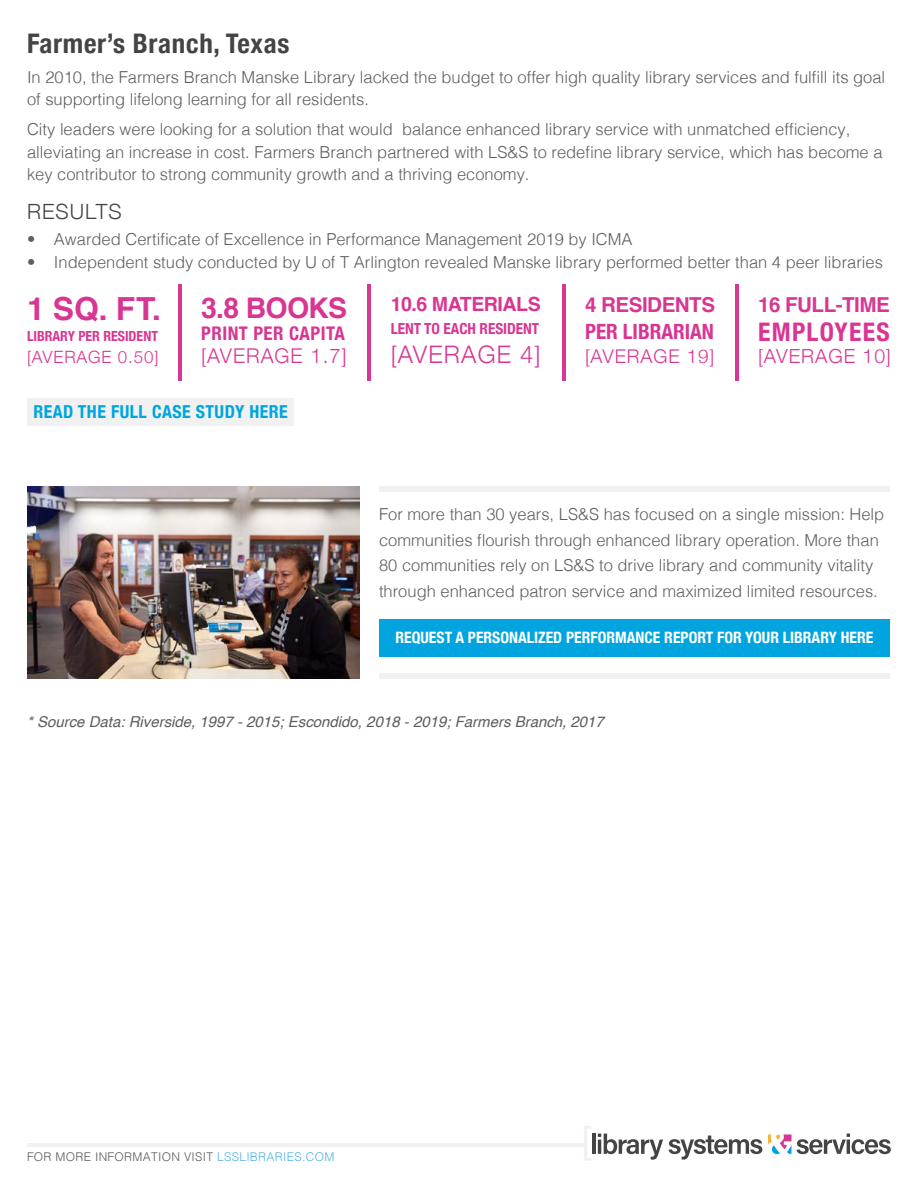
<style>
.page{position:relative;width:918px;height:1188px;background:#fff}
.page>*{position:absolute;margin:0;border:0;box-sizing:border-box;transform-origin:0 0}
.t1{font:700 31.8px "Helvetica";color:#d83692}
.t2{font:700 28.5px "Helvetica";letter-spacing:-.025em;color:#d83692}
.t3{font:700 condensed 27px "Helvetica Neue";letter-spacing:.025em;color:#444}
.t4{font:700 condensed 25.65px "Helvetica Neue";letter-spacing:.05em;color:#d83692}
.t5{font:300 24.15px "Helvetica Neue";letter-spacing:.05em;color:#d83692}
.t6{font:700 condensed 21px "Helvetica Neue";color:#d83692}
.t7{font:300 21px "Helvetica Neue";letter-spacing:.05em;color:#444}
.t8{font:700 20.55px "Helvetica";letter-spacing:-.025em;color:#d83692}
.t9{font:300 20.4px "Helvetica Neue";letter-spacing:.05em;color:#d83692}
.t10{font:700 19.65px "Helvetica";letter-spacing:-.025em;color:#d83692}
.t11{font:300 19.5px "Helvetica Neue";letter-spacing:.05em;color:#d83692}
.t12{font:300 18.9px "Helvetica Neue";letter-spacing:.05em;color:#d83692}
.t13{font:700 condensed 18.75px "Helvetica Neue";letter-spacing:.025em;color:#d83692}
.t14{font:700 condensed 17.85px "Helvetica Neue";letter-spacing:.025em;color:#00a5e0}
.t15{font:300 16.95px "Helvetica Neue";letter-spacing:.05em;color:#d83692}
.t16{font:300 16.5px/22.5px "Helvetica";color:#5f5c5c}
.t17{font:700 condensed 15.75px "Helvetica Neue";color:#fff}
.t18{font:700 condensed 15.15px "Helvetica Neue";color:#d83692}
.t19{font:italic 15px "Helvetica";color:#5f5c5c}
.t20{font:700 condensed 13.95px "Helvetica Neue";color:#d83692}
.t21{font:300 12px "Helvetica";letter-spacing:.025em;color:#5f5c5c}
.s1{color:#53b3e5}
</style>
<div class="page">
<hr style="left:592px;top:1134px;width:3px;height:20px;background:#444445">
<svg style="left:598px;top:1134px;width:65px;height:26px"></svg>
<svg style="left:669px;top:1136px;width:93px;height:24px"></svg>
<svg style="left:768px;top:1134px;width:123px;height:20px"></svg>
<hr style="left:27px;top:1143px;width:559px;height:4px;background:#f1f1f1">
<div style="left:27px;top:398px;width:267px;height:27px;background:#f1f1f1"></div>
<div style="left:379px;top:619px;width:511px;height:38px;background:#00a5e0"></div>
<hr style="left:178px;top:284px;width:4px;height:97px;background:#d83692">
<hr style="left:367px;top:284px;width:4px;height:97px;background:#d83692">
<hr style="left:562px;top:284px;width:4px;height:97px;background:#d83692">
<hr style="left:735px;top:284px;width:4px;height:97px;background:#d83692">
<img style="left:27px;top:486px;width:332px;height:193px">
<div style="left:379px;top:673px;width:511px;height:6px;background:#f1f1f1"></div>
<div style="left:379px;top:486px;width:511px;height:6px;background:#f1f1f1"></div>
<h3 class="t3" style="left:27px;top:21px;width:264px">Farmer’s Branch, Texas</h3>
<p class="t16" style="left:27px;top:65px;width:860px">In 2010, the Farmers Branch Manske Library lacked the budget to offer high quality library services and fulfill its goal of supporting lifelong learning for all residents.</p>
<p class="t16" style="left:27px;top:117px;width:857px">City leaders were looking for a solution that would balance enhanced library service with unmatched efficiency, alleviating an increase in cost. Farmers Branch partnered with LS&amp;S to redefine library service, which has become a key contributor to strong community growth and a thriving economy.</p>
<p class="t7" style="left:27px;top:194px;width:96px">RESULTS</p>
<p class="t16" style="left:27px;top:227px;width:607px">• Awarded Certificate of Excellence in Performance Management 2019 by ICMA</p>
<p class="t16" style="left:27px;top:249px;width:857px">• Independent study conducted by U of T Arlington revealed Manske library performed better than 4 peer libraries</p>
<h1 class="t1" style="left:27px;top:283px;width:135px">1 SQ. FT.</h1>
<h2 class="t2" style="left:201px;top:285px;width:148px">3.8 BOOKS</h2>
<p class="t10" style="left:391px;top:288px;width:152px">10.6 MATERIALS</p>
<p class="t8" style="left:585px;top:288px;width:131px">4 RESIDENTS</p>
<p class="t8" style="left:758px;top:288px;width:133px">16 FULL-TIME</p>
<p class="t20" style="left:27px;top:324px;width:133px">LIBRARY PER RESIDENT</p>
<p class="t13" style="left:201px;top:318px;width:145px">PRINT PER CAPITA</p>
<p class="t18" style="left:391px;top:316px;width:150px">LENT TO EACH RESIDENT</p>
<p class="t6" style="left:585px;top:314px;width:130px">PER LIBRARIAN</p>
<h3 class="t4" style="left:758px;top:310px;width:133px">EMPLOYEES</h3>
<p class="t15" style="left:27px;top:343px;width:133px">[AVERAGE 0.50]</p>
<p class="t9" style="left:201px;top:339px;width:147px">[AVERAGE 1.7]</p>
<h3 class="t5" style="left:391px;top:335px;width:151px">[AVERAGE 4]</h3>
<p class="t12" style="left:585px;top:341px;width:131px">[AVERAGE 19]</p>
<p class="t11" style="left:758px;top:340px;width:134px">[AVERAGE 10]</p>
<p class="t14" style="left:33px;top:397px;width:256px">READ THE FULL CASE STUDY HERE</p>
<p class="t16" style="left:379px;top:500px;width:507px;line-height:25.5px">For more than 30 years, LS&amp;S has focused on a single mission: Help communities flourish through enhanced library operation. More than 80 communities rely on LS&amp;S to drive library and community vitality through enhanced patron service and maximized limited resources.</p>
<p class="t17" style="left:396px;top:624px;width:479px">REQUEST A PERSONALIZED PERFORMANCE REPORT FOR YOUR LIBRARY HERE</p>
<p class="t19" style="left:27px;top:709px;width:578px">* Source Data: Riverside, 1997 - 2015; Escondido, 2018 - 2019; Farmers Branch, 2017</p>
<p class="t21" style="left:27px;top:1147px;width:309px">FOR MORE INFORMATION VISIT <span class="s1">LSSLIBRARIES.COM</span></p>
</div>
